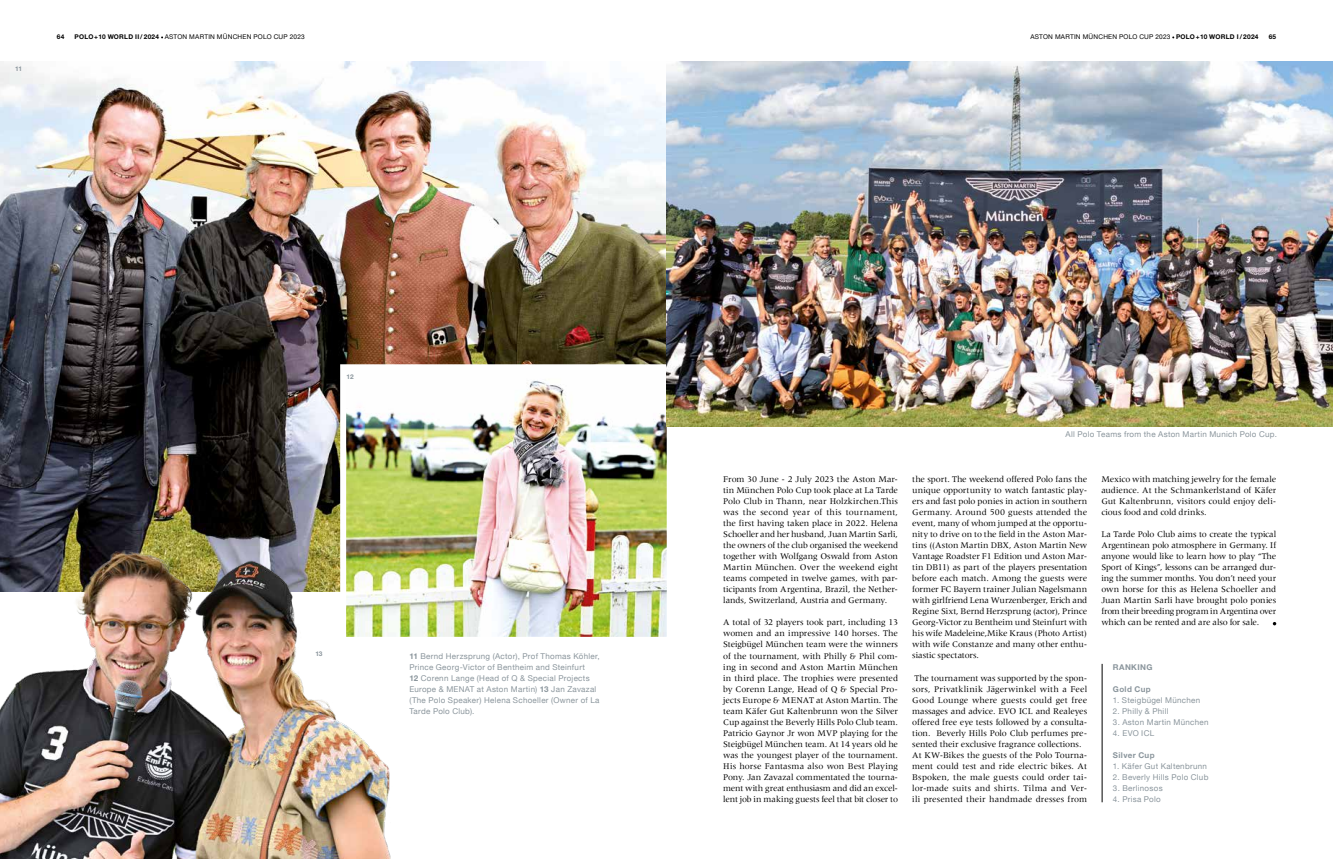
<style>
.page{position:relative;width:1333px;height:859px;background:#fff}
.page>*{position:absolute;margin:0;border:0;box-sizing:border-box;transform-origin:0 0}
.t1{font:9px/11.1px "Meridien LT Pro";letter-spacing:-.005em;color:#000;text-align:justify}
.t2{font:8px/11.1px "Helvetica Neue LT";letter-spacing:.035em;color:#8a959c}
.t3{font:700 8px "Helvetica Neue LT Pro";letter-spacing:.04em;color:#8a959c}
.t4{font:6.5px "Helvetica Neue LT";letter-spacing:.035em;color:#000}
.t5{font:700 6.5px "Helvetica Neue LT Pro";color:#8a959c}
.s1{font-family:"Helvetica Neue LT Pro";font-weight:700}
</style>
<div class="page">
<img style="left:0;top:62px;width:666px;height:489px">
<img style="left:347px;top:371px;width:318px;height:265px">
<div style="left:340px;top:364px;width:332px;height:279px;border:6px solid #fff"></div>
<img style="left:0;top:551px;width:395px;height:308px">
<hr style="left:1101px;top:664px;width:1px;height:138px;background:#000">
<img style="left:666px;top:62px;width:666px;height:364px">
<p class="t5" style="left:15px;top:65px;width:8px">11</p>
<p class="t4" style="left:57px;top:33px;width:249px"><span class="s1">64 POLO+10 WORLD II/ 2024</span> ASTON MARTIN MÜNCHEN POLO CUP 2023</p>
<p class="t4" style="left:1030px;top:33px;width:247px">ASTON MARTIN MÜNCHEN POLO CUP 2023 <span class="s1">POLO+10 WORLD I/ 2024 65</span></p>
<p class="t5" style="left:346px;top:372px;width:9px">12</p>
<p class="t5" style="left:315px;top:649px;width:9px">13</p>
<p class="t2" style="left:409px;top:650px;width:192px"><span class="s1">11</span> Bernd Herzsprung (Actor), Prof Thomas Köhler, Prince Georg-Victor of Bentheim and Steinfurt<br><span class="s1">12</span> Corenn Lange (Head of Q &amp; Special Projects Europe &amp; MENAT at Aston Martin) <span class="s1">13</span> Jan Zavazal (The Polo Speaker) Helena Schoeller (Owner of La Tarde Polo Club).</p>
<p class="t2" style="left:1065px;top:429px;width:213px">All Polo Teams from the Aston Martin Munich Polo Cup.</p>
<p class="t1" style="left:723px;top:473px;width:176px">From 30 June - 2 July 2023 the Aston Mar&shy;tin München Polo Cup took place at La Tarde Polo Club in Thann, near Holzkirchen.This was the second year of this tournament, the first having taken place in 2022. Helena Schoeller and her husband, Juan Martin Sarli, the owners of the club organised the weekend together with Wolfgang Oswald from Aston Martin München. Over the weekend eight teams competed in twelve games, with par&shy;ticipants from Argentina, Brazil, the Nether&shy;lands, Switzerland, Austria and Germany.</p>
<p class="t1" style="left:723px;top:617px;width:176px">A total of 32 players took part, including 13 women and an impressive 140 horses. The Steigbügel München team were the winners of the tournament, with Philly &amp; Phil com&shy;ing in second and Aston Martin München in third place. The trophies were presented by Corenn Lange, Head of Q &amp; Special Pro&shy;jects Europe &amp; MENAT at Aston Martin. The team Käfer Gut Kaltenbrunn won the Silver Cup against the Beverly Hills Polo Club team.<br>Patricio Gaynor Jr won MVP playing for the Steigbügel München team. At 14 years old he was the youngest player of the tournament.<br>His horse Fantasma also won Best Playing Pony. Jan Zavazal commentated the tourna&shy;ment with great enthusiasm and did an excel&shy;lent job in making guests feel that bit closer to</p>
<p class="t1" style="left:912px;top:473px;width:176px">the sport. The weekend offered Polo fans the unique opportunity to watch fantastic play&shy;ers and fast polo ponies in action in southern Germany. Around 500 guests attended the event, many of whom jumped at the opportu&shy;nity to drive on to the field in the Aston Mar&shy;tins ((Aston Martin DBX, Aston Martin New Vantage Roadster F1 Edition und Aston Mar&shy;tin DB11) as part of the players presentation before each match. Among the guests were former FC Bayern trainer Julian Nagelsmann with girlfriend Lena Wurzenberger, Erich and Regine Sixt, Bernd Herzsprung (actor), Prince Georg-Victor zu Bentheim und Steinfurt with his wife Madeleine,Mike Kraus (Photo Artist) with wife Constanze and many other enthu&shy;siastic spectators.</p>
<p class="t1" style="left:912px;top:672px;width:176px;text-align:left">The tournament was supported by the spon&shy;sors, Privatklinik Jägerwinkel with a Feel Good Lounge where guests could get free massages and advice. EVO ICL and Realeyes offered free eye tests followed by a consulta&shy;tion. Beverly Hills Polo Club perfumes pre&shy;sented their exclusive fragrance collections.<br>At KW-Bikes the guests of the Polo Tourna&shy;ment could test and ride electric bikes. At Bspoken, the male guests could order tai&shy;lor-made suits and shirts. Tilma and Ver&shy;ili presented their handmade dresses from</p>
<p class="t1" style="left:1101px;top:473px;width:176px">Mexico with matching jewelry for the female audience. At the Schmankerlstand of Käfer Gut Kaltenbrunn, visitors could enjoy deli&shy;cious food and cold drinks.</p>
<p class="t1" style="left:1101px;top:528px;width:176px">La Tarde Polo Club aims to create the typical Argentinean polo atmosphere in Germany. If anyone would like to learn how to play “The Sport of Kings”, lessons can be arranged dur&shy;ing the summer months. You don’t need your own horse for this as Helena Schoeller and Juan Martin Sarli have brought polo ponies from their breeding program in Argentina over which can be rented and are also for sale.</p>
<p class="t3" style="left:1112px;top:662px;width:41px">RANKING</p>
<p class="t3" style="left:1112px;top:684px;width:39px">Gold Cup</p>
<p class="t2" style="left:1112px;top:694px;width:89px">1. Steigbügel München</p>
<p class="t2" style="left:1112px;top:705px;width:57px">2. Philly &amp; Phill</p>
<p class="t2" style="left:1112px;top:716px;width:97px">3. Aston Martin München</p>
<p class="t2" style="left:1112px;top:727px;width:43px">4. EVO ICL</p>
<p class="t3" style="left:1112px;top:750px;width:43px">Silver Cup</p>
<p class="t2" style="left:1112px;top:761px;width:95px">1. Käfer Gut Kaltenbrunn</p>
<p class="t2" style="left:1112px;top:772px;width:97px">2. Beverly Hills Polo Club</p>
<p class="t2" style="left:1112px;top:783px;width:51px">3. Berlinosos</p>
<p class="t2" style="left:1112px;top:794px;width:49px">4. Prisa Polo</p>
</div>
